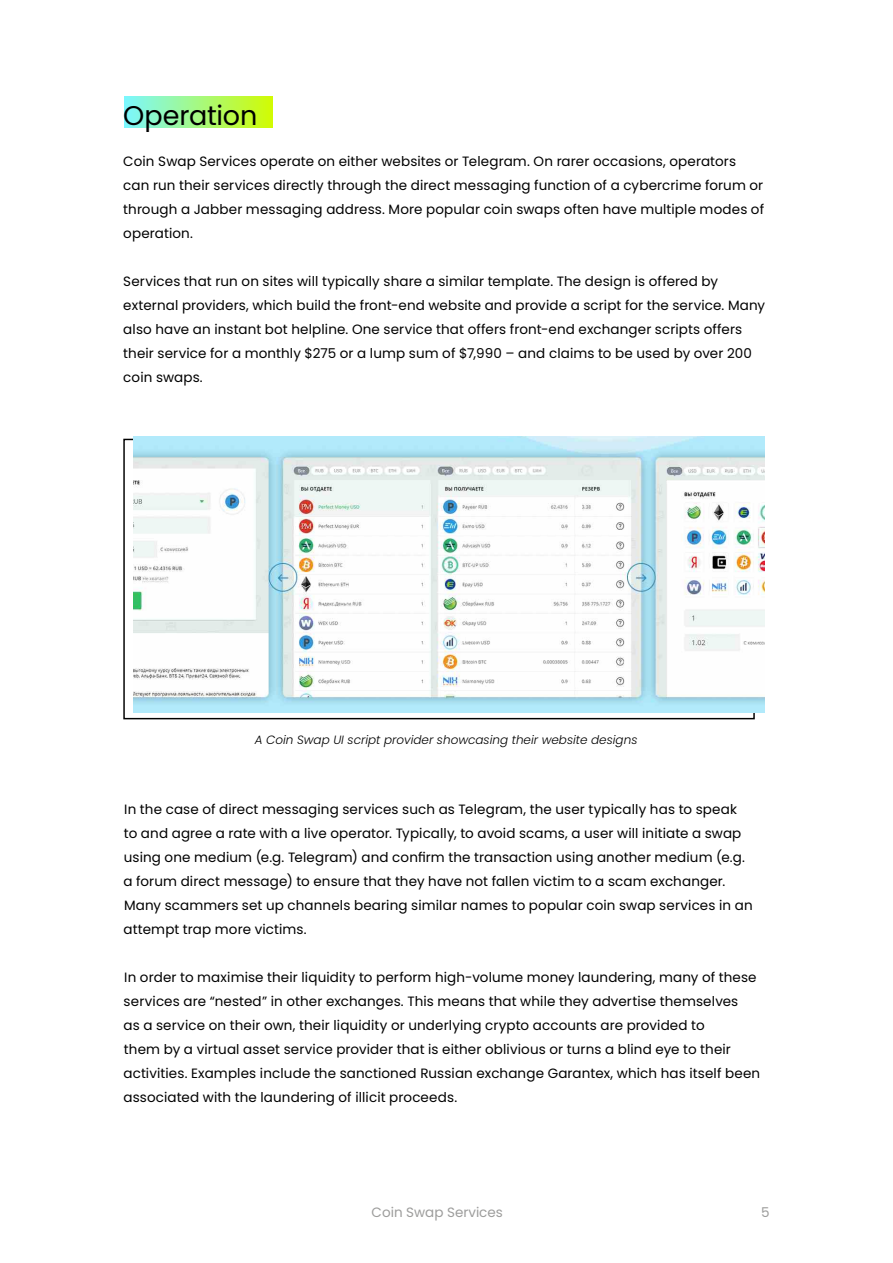
<style>
.page{position:relative;width:893px;height:1263px;background:#fff}
.page>*{position:absolute;margin:0;border:0;box-sizing:border-box;transform-origin:0 0}
.t1{font:27px "Poppins";letter-spacing:-.005em;color:#000}
.t2{font:13.5px/24px "Poppins";letter-spacing:.01em;color:#000}
.t3{font:13.5px "Poppins";color:#9d9d9c}
.t4{font:italic 300 12px "Poppins";color:#000}
</style>
<div class="page">
<img style="left:133px;top:436px;width:632px;height:276px">
<svg style="left:125px;top:96px;width:147px;height:32px;background:#a5f880"></svg>
<h1 class="t1" style="left:123px;top:100px;width:136px">Operation</h1>
<p class="t2" style="left:123px;top:150px;width:642px">Coin Swap Services operate on either websites or Telegram. On rarer occasions, operators can run their services directly through the direct messaging function of a cybercrime forum or through a Jabber messaging address. More popular coin swaps often have multiple modes of operation.</p>
<p class="t2" style="left:123px;top:270px;width:643px">Services that run on sites will typically share a similar template. The design is offered by external providers, which build the front-end website and provide a script for the service. Many also have an instant bot helpline. One service that offers front-end exchanger scripts offers their service for a monthly $275 or a lump sum of $7,990 – and claims to be used by over 200 coin swaps.</p>
<p class="t4" style="left:255px;top:733px;width:384px">A Coin Swap UI script provider showcasing their website designs</p>
<p class="t2" style="left:123px;top:798px;width:631px">In the case of direct messaging services such as Telegram, the user typically has to speak to and agree a rate with a live operator. Typically, to avoid scams, a user will initiate a swap using one medium (e.g. Telegram) and confirm the transaction using another medium (e.g. a forum direct message) to ensure that they have not fallen victim to a scam exchanger.<br>Many scammers set up channels bearing similar names to popular coin swap services in an attempt trap more victims.</p>
<p class="t2" style="left:123px;top:966px;width:638px">In order to maximise their liquidity to perform high-volume money laundering, many of these services are “nested” in other exchanges. This means that while they advertise themselves<br>as a service on their own, their liquidity or underlying crypto accounts are provided to<br>them by a virtual asset service provider that is either oblivious or turns a blind eye to their activities. Examples include the sanctioned Russian exchange Garantex, which has itself been associated with the laundering of illicit proceeds.</p>
<p class="t3" style="left:372px;top:1205px;width:133px">Coin Swap Services</p>
<p class="t3" style="left:761px;top:1205px;width:10px">5</p>
</div>
